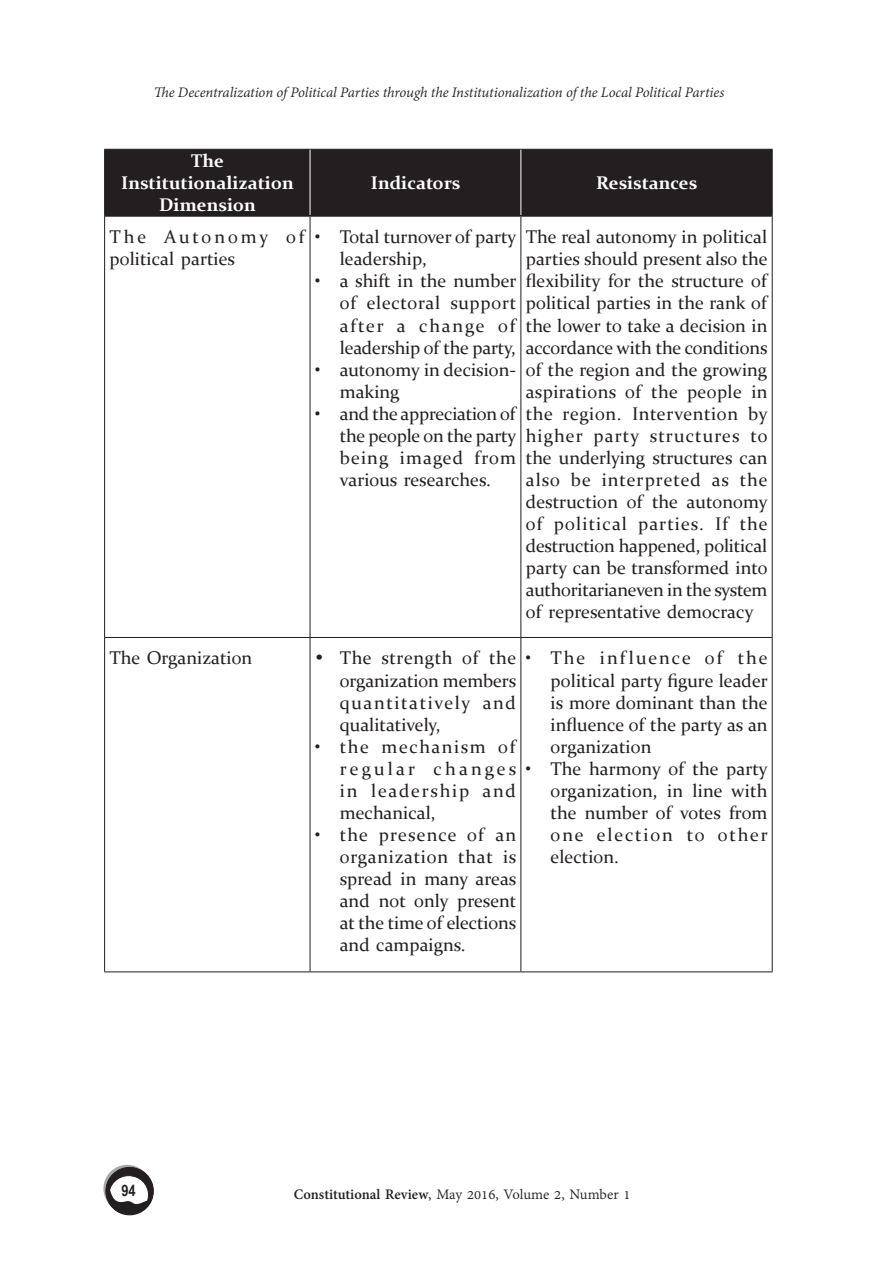
<style>
.page{position:relative;width:888px;height:1270px;background:#fff}
.page>*{position:absolute;margin:0;border:0;box-sizing:border-box;transform-origin:0 0}
.List_Paragraph{font:18.38px/22.1px "Constantia";color:#231f20;text-align:justify}
.t1{font:700 18.38px/22.1px "Constantia";color:#fff;text-align:center}
.t2{font:italic 15.75px "Adobe Devanagari";letter-spacing:-.01em;color:#231f20}
.t3{font:15.75px "Adobe Devanagari";color:#231f20}
.t4{font:700 15.75px "Arial Narrow";color:#231f20}
.s1{font-weight:700}
</style>
<div class="page">
<svg style="left:103px;top:1165px;width:48px;height:47px"></svg>
<div style="left:106px;top:1167px;width:47px;height:48px;background:#231f20;border-radius:50%"></div>
<div style="left:105px;top:1167px;width:49px;height:48px;border:1px solid #231f20;border-radius:50%"></div>
<div style="left:109px;top:1176px;width:40px;height:38px;background:#fff;border-radius:50%"></div>
<div style="left:108px;top:1175px;width:41px;height:40px;border:1px solid #231f20;border-radius:50%"></div>
<svg style="left:103px;top:1187px;width:49px;height:29px"></svg>
<div style="left:105px;top:150px;width:667px;height:65px;background:#231f20"></div>
<hr style="left:104px;top:149px;width:206px;height:1px;background:#231f20">
<hr style="left:104px;top:150px;width:1px;height:66px;background:#231f20">
<hr style="left:310px;top:149px;width:211px;height:1px;background:#231f20">
<hr style="left:521px;top:149px;width:252px;height:1px;background:#231f20">
<hr style="left:772px;top:150px;width:1px;height:66px;background:#231f20">
<hr style="left:104px;top:216px;width:1px;height:421px;background:#231f20">
<hr style="left:310px;top:217px;width:1px;height:420px;background:#231f20">
<hr style="left:520px;top:217px;width:1px;height:420px;background:#231f20">
<hr style="left:772px;top:216px;width:1px;height:421px;background:#231f20">
<hr style="left:104px;top:637px;width:206px;height:1px;background:#231f20">
<hr style="left:104px;top:638px;width:1px;height:333px;background:#231f20">
<hr style="left:310px;top:637px;width:211px;height:1px;background:#231f20">
<hr style="left:310px;top:638px;width:1px;height:333px;background:#231f20">
<hr style="left:521px;top:637px;width:252px;height:1px;background:#231f20">
<hr style="left:520px;top:638px;width:1px;height:333px;background:#231f20">
<hr style="left:772px;top:638px;width:1px;height:333px;background:#231f20">
<hr style="left:104px;top:971px;width:206px;height:1px;background:#231f20">
<hr style="left:310px;top:971px;width:211px;height:1px;background:#231f20">
<hr style="left:521px;top:971px;width:252px;height:1px;background:#231f20">
<hr style="left:105px;top:215px;width:205px;height:2px;background:#231f20">
<hr style="left:310px;top:215px;width:211px;height:2px;background:#231f20">
<hr style="left:521px;top:215px;width:251px;height:2px;background:#231f20">
<hr style="left:310px;top:150px;width:1px;height:65px;background:#fff">
<hr style="left:520px;top:150px;width:1px;height:65px;background:#fff">
<p class="t2" style="left:154px;top:83px;width:572px">The Decentralization of Political Parties through the Institutionalization of the Local Political Parties</p>
<p class="t1" style="left:121px;top:149px;width:174px">The<br>Institutionalization<br>Dimension</p>
<p class="t1" style="left:371px;top:171px;width:91px">Indicators</p>
<p class="t1" style="left:596px;top:171px;width:102px">Resistances</p>
<p class="List_Paragraph" style="left:110px;top:225px;width:197px">The Autonomy of political parties</p>
<p class="List_Paragraph" style="left:340px;top:225px;width:178px;text-indent:-25px">• Total turnover of party leadership,</p>
<p class="List_Paragraph" style="left:340px;top:269px;width:178px;text-indent:-25px">• a shift in the number of electoral support after a change of leadership of the party,</p>
<p class="List_Paragraph" style="left:340px;top:357px;width:178px;text-indent:-25px">• autonomy in decision&shy;making</p>
<p class="List_Paragraph" style="left:340px;top:402px;width:178px;text-indent:-25px">• and the appreciation of the people on the party being imaged from various researches.</p>
<p class="List_Paragraph" style="left:526px;top:225px;width:243px">The real autonomy in political parties should present also the flexibility for the structure of political parties in the rank of the lower to take a decision in accordance with the conditions of the region and the growing aspirations of the people in the region. Intervention by higher party structures to the underlying structures can also be interpreted as the destruction of the autonomy of political parties. If the destruction happened, political party can be transformed into authoritarianeven in the system of representative democracy</p>
<p class="List_Paragraph" style="left:110px;top:646px;width:144px">The Organization</p>
<p class="List_Paragraph" style="left:340px;top:646px;width:178px;text-indent:-25px">• The strength of the organization members quantitatively and qualitatively,</p>
<p class="List_Paragraph" style="left:340px;top:735px;width:178px;text-indent:-25px">• the mechanism of regular changes in leadership and mechanical,</p>
<p class="List_Paragraph" style="left:340px;top:823px;width:178px;text-indent:-25px">• the presence of an organization that is spread in many areas and not only present at the time of elections and campaigns.</p>
<p class="List_Paragraph" style="left:551px;top:646px;width:219px;text-indent:-25px">• The influence of the political party figure leader is more dominant than the influence of the party as an organization</p>
<p class="List_Paragraph" style="left:551px;top:757px;width:219px;text-indent:-25px">• The harmony of the party organization, in line with the number of votes from one election to other election.</p>
<p class="t4" style="left:121px;top:1179px;width:16px">94</p>
<p class="t3" style="left:294px;top:1186px;width:338px"><span class="s1">Constitutional Review</span>, May 2016, Volume 2, Number 1</p>
</div>
